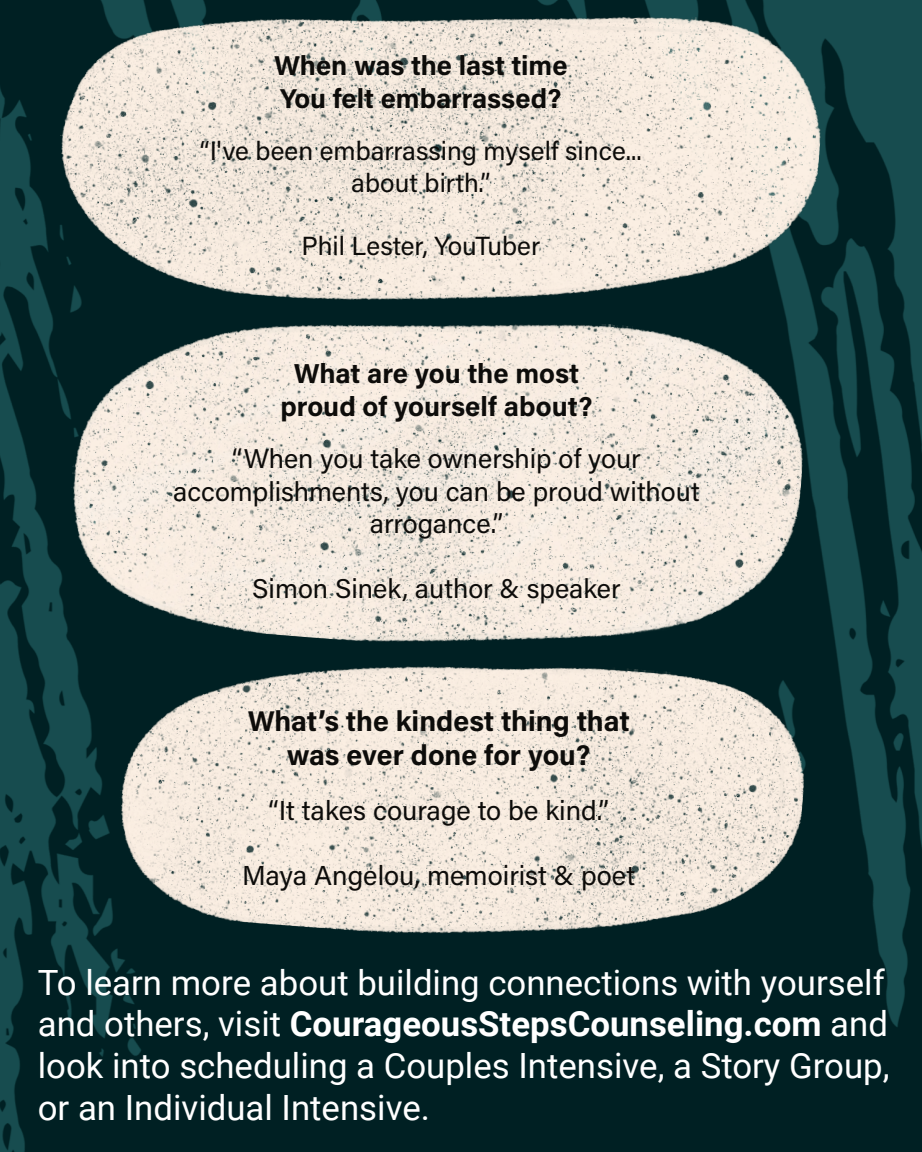
<style>
.page{position:relative;width:922px;height:1152px;background:#fff}
.page>*{position:absolute;margin:0;border:0;box-sizing:border-box;transform-origin:0 0}
.t1{font:34.8px/41.7px "Roboto";color:#fff}
.t2{font:700 28.5px/34.2px "Acumin Pro";color:#0d0c0a;text-align:center}
.t3{font:27.4px "Acumin Pro";color:#0d0c0a}
.t4{font:700 27.4px/32.9px "Acumin Pro";color:#0d0c0a;text-align:center}
.t5{font:700 27.3px/32.7px "Acumin Pro";color:#0d0c0a}
.t6{font:27.1px/32.5px "Acumin Pro";color:#0d0c0a;text-align:center}
.t7{font:26.2px/31.4px "Acumin Pro";color:#0d0c0a;text-align:center}
.s1{font-weight:700}
</style>
<div class="page">
<img style="left:0;top:0;width:922px;height:1152px">
<img style="left:110px;top:675px;width:702px;height:290px">
<img style="left:48px;top:0;width:781px;height:338px">
<img style="left:60px;top:283px;width:752px;height:392px">
<p class="t5" style="left:274px;top:48px;width:295px">When was the last time<br>You felt embarrassed?</p>
<p class="t7" style="left:200px;top:135px;width:443px">“I've been embarrassing myself since... about birth.”</p>
<p class="t7" style="left:301px;top:229px;width:240px">Phil Lester, YouTuber</p>
<p class="t4" style="left:280px;top:356px;width:313px">What are you the most proud of yourself about?</p>
<p class="t6" style="left:173px;top:441px;width:528px">“When you take ownership of your accomplishments, you can be proud without arrogance.”</p>
<p class="t6" style="left:252px;top:571px;width:370px">Simon Sinek, author &amp; speaker</p>
<p class="t2" style="left:248px;top:703px;width:383px">What’s the kindest thing that was ever done for you?</p>
<p class="t3" style="left:268px;top:792px;width:342px">“It takes courage to be kind.”</p>
<p class="t3" style="left:242px;top:857px;width:394px">Maya Angelou, memoirist &amp; poet</p>
<p class="t1" style="left:38px;top:960px;width:853px">To learn more about building connections with yourself and others, visit <span class="s1">CourageousStepsCounseling.com</span> and look into scheduling a Couples Intensive, a Story Group, or an Individual Intensive.</p>
</div>
